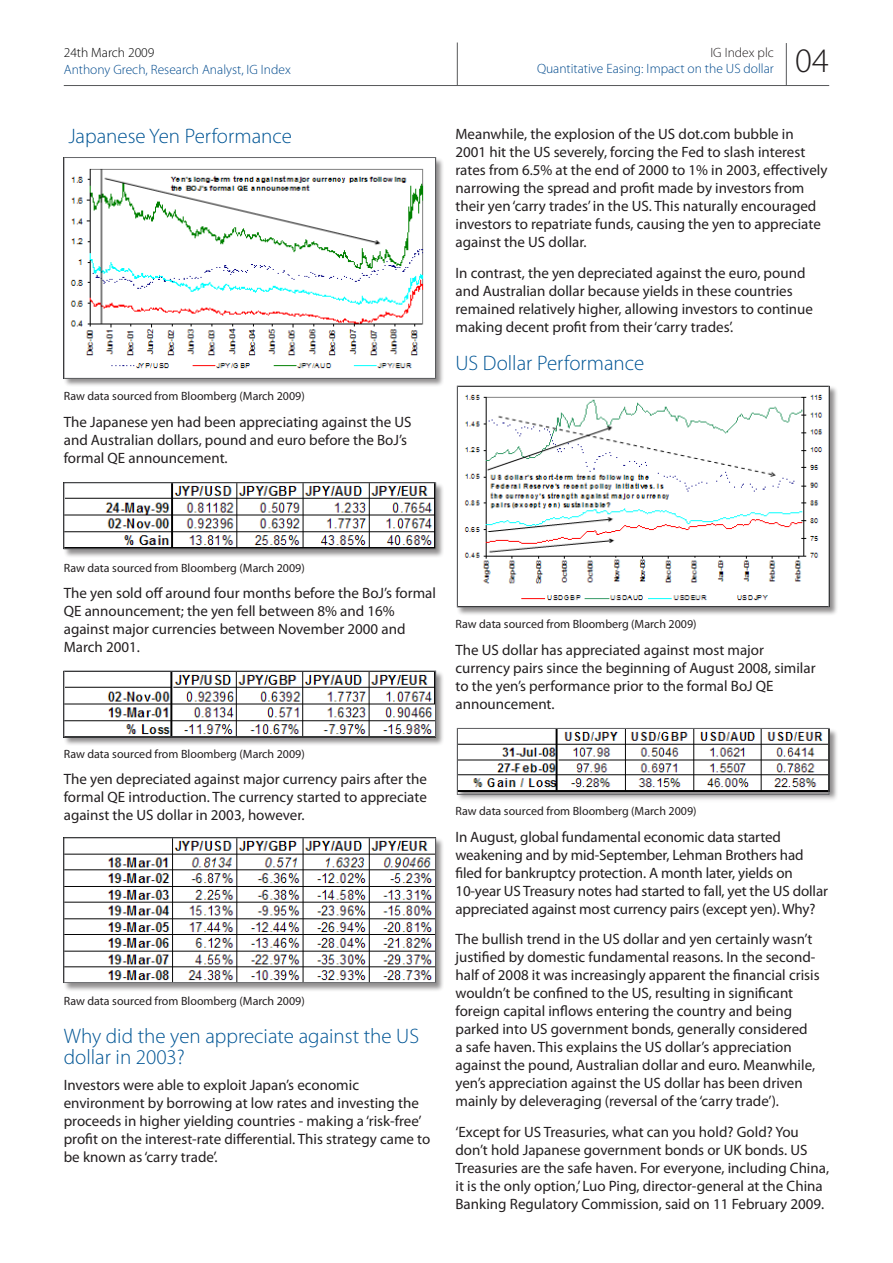
<style>
.page{position:relative;width:893px;height:1263px;background:#fff}
.page>*{position:absolute;margin:0;border:0;box-sizing:border-box;transform-origin:0 0}
.t1{font:300 34.5px "Myriad Pro";color:#231f20}
.Heading03_JT{font:300 21px/21px "Myriad Pro";color:#005595}
.body{font:15px/18px "Myriad Pro";color:#231f20}
.t2{font:300 13.5px/16.5px "Myriad Pro";color:#004a8d;text-align:right}
.t3{font:300 13.5px "Myriad Pro";color:#000}
.body-2{font:12px "Myriad Pro";color:#231f20}
.s1{color:#231f20}
</style>
<div class="page">
<hr style="left:64px;top:85px;width:765px;height:1px;background:#57585a">
<hr style="left:786px;top:43px;width:1px;height:43px;background:#57585a">
<hr style="left:457px;top:43px;width:1px;height:42px;background:#57585a">
<div style="left:63px;top:157px;width:388px;height:236px;background:#231f20;opacity:.5"></div>
<img style="left:66px;top:159px;width:368px;height:218px">
<div style="left:64px;top:157px;width:372px;height:222px;border:1px solid #6c6d70"></div>
<div style="left:63px;top:482px;width:388px;height:82px;background:#231f20;opacity:.5"></div>
<img style="left:66px;top:485px;width:368px;height:62px">
<div style="left:64px;top:483px;width:372px;height:66px;border:1px solid #6c6d70"></div>
<div style="left:457px;top:728px;width:387px;height:81px;background:#231f20;opacity:.5"></div>
<img style="left:459px;top:730px;width:368px;height:62px">
<div style="left:457px;top:728px;width:372px;height:67px;border:1px solid #6c6d70"></div>
<div style="left:63px;top:670px;width:388px;height:82px;background:#231f20;opacity:.5"></div>
<img style="left:66px;top:673px;width:368px;height:62px">
<div style="left:64px;top:671px;width:372px;height:66px;border:1px solid #6c6d70"></div>
<div style="left:63px;top:837px;width:388px;height:161px;background:#231f20;opacity:.5"></div>
<img style="left:66px;top:840px;width:368px;height:141px">
<div style="left:64px;top:838px;width:372px;height:145px;border:1px solid #6c6d70"></div>
<div style="left:457px;top:385px;width:387px;height:237px;background:#231f20;opacity:.5"></div>
<img style="left:459px;top:388px;width:368px;height:217px">
<div style="left:457px;top:386px;width:372px;height:221px;border:1px solid #6c6d70"></div>
<p class="t3" style="left:64px;top:45px;width:92px">24th March 2009</p>
<p class="t2" style="left:64px;top:61px;width:229px">Anthony Grech, Research Analyst, IG Index</p>
<p class="Heading03_JT" style="left:68px;top:126px;width:225px">Japanese Yen Performance</p>
<p class="body-2" style="left:64px;top:389px;width:243px">Raw data sourced from Bloomberg (March 2009)</p>
<p class="body" style="left:64px;top:412px;width:349px">The Japanese yen had been appreciating against the US and Australian dollars, pound and euro before the BoJ’s formal QE announcement.</p>
<p class="t2" style="left:537px;top:44px;width:238px"><span class="s1">IG Index plc<br></span>Quantitative Easing: Impact on the US dollar</p>
<p class="t1" style="left:795px;top:42px;width:35px">04</p>
<p class="body" style="left:455px;top:125px;width:373px">Meanwhile, the explosion of the US dot.com bubble in 2001 hit the US severely, forcing the Fed to slash interest rates from 6.5% at the end of 2000 to 1% in 2003, effectively narrowing the spread and profit made by investors from their yen ‘carry trades’ in the US. This naturally encouraged investors to repatriate funds, causing the yen to appreciate against the US dollar.</p>
<p class="body" style="left:455px;top:263px;width:359px">In contrast, the yen depreciated against the euro, pound and Australian dollar because yields in these countries remained relatively higher, allowing investors to continue making decent profit from their ‘carry trades’.</p>
<p class="Heading03_JT" style="left:455px;top:352px;width:190px">US Dollar Performance</p>
<p class="body-2" style="left:64px;top:560px;width:243px">Raw data sourced from Bloomberg (March 2009)</p>
<p class="body" style="left:64px;top:584px;width:374px">The yen sold off around four months before the BoJ’s formal QE announcement; the yen fell between 8% and 16% against major currencies between November 2000 and March 2001.</p>
<p class="body-2" style="left:64px;top:746px;width:243px">Raw data sourced from Bloomberg (March 2009)</p>
<p class="body" style="left:64px;top:770px;width:365px;text-align:justify">The yen depreciated against major currency pairs after the formal QE introduction. The currency started to appreciate against the US dollar in 2003, however.</p>
<p class="body-2" style="left:64px;top:993px;width:243px">Raw data sourced from Bloomberg (March 2009)</p>
<p class="Heading03_JT" style="left:64px;top:1025px;width:357px">Why did the yen appreciate against the US dollar in 2003?</p>
<p class="body" style="left:64px;top:1076px;width:368px">Investors were able to exploit Japan’s economic environment by borrowing at low rates and investing the proceeds in higher yielding countries - making a ‘risk-free’ profit on the interest-rate differential. This strategy came to be known as ‘carry trade’.</p>
<p class="body-2" style="left:455px;top:617px;width:243px">Raw data sourced from Bloomberg (March 2009)</p>
<p class="body" style="left:455px;top:641px;width:362px">The US dollar has appreciated against most major currency pairs since the beginning of August 2008, similar to the yen’s performance prior to the formal BoJ QE announcement.</p>
<p class="body-2" style="left:455px;top:803px;width:243px">Raw data sourced from Bloomberg (March 2009)</p>
<p class="body" style="left:455px;top:827px;width:374px">In August, global fundamental economic data started weakening and by mid-September, Lehman Brothers had filed for bankruptcy protection. A month later, yields on 10-year US Treasury notes had started to fall, yet the US dollar appreciated against most currency pairs (except yen). Why?</p>
<p class="body" style="left:455px;top:930px;width:366px">The bullish trend in the US dollar and yen certainly wasn’t justified by domestic fundamental reasons. In the second&shy;half of 2008 it was increasingly apparent the financial crisis wouldn’t be confined to the US, resulting in significant foreign capital inflows entering the country and being parked into US government bonds, generally considered<br>a safe haven. This explains the US dollar’s appreciation against the pound, Australian dollar and euro. Meanwhile, yen’s appreciation against the US dollar has been driven mainly by deleveraging (reversal of the ‘carry trade’).</p>
<p class="body" style="left:455px;top:1123px;width:375px">‘Except for US Treasuries, what can you hold? Gold? You don’t hold Japanese government bonds or UK bonds. US Treasuries are the safe haven. For everyone, including China, it is the only option,’ Luo Ping, director-general at the China Banking Regulatory Commission, said on 11 February 2009.</p>
</div>
